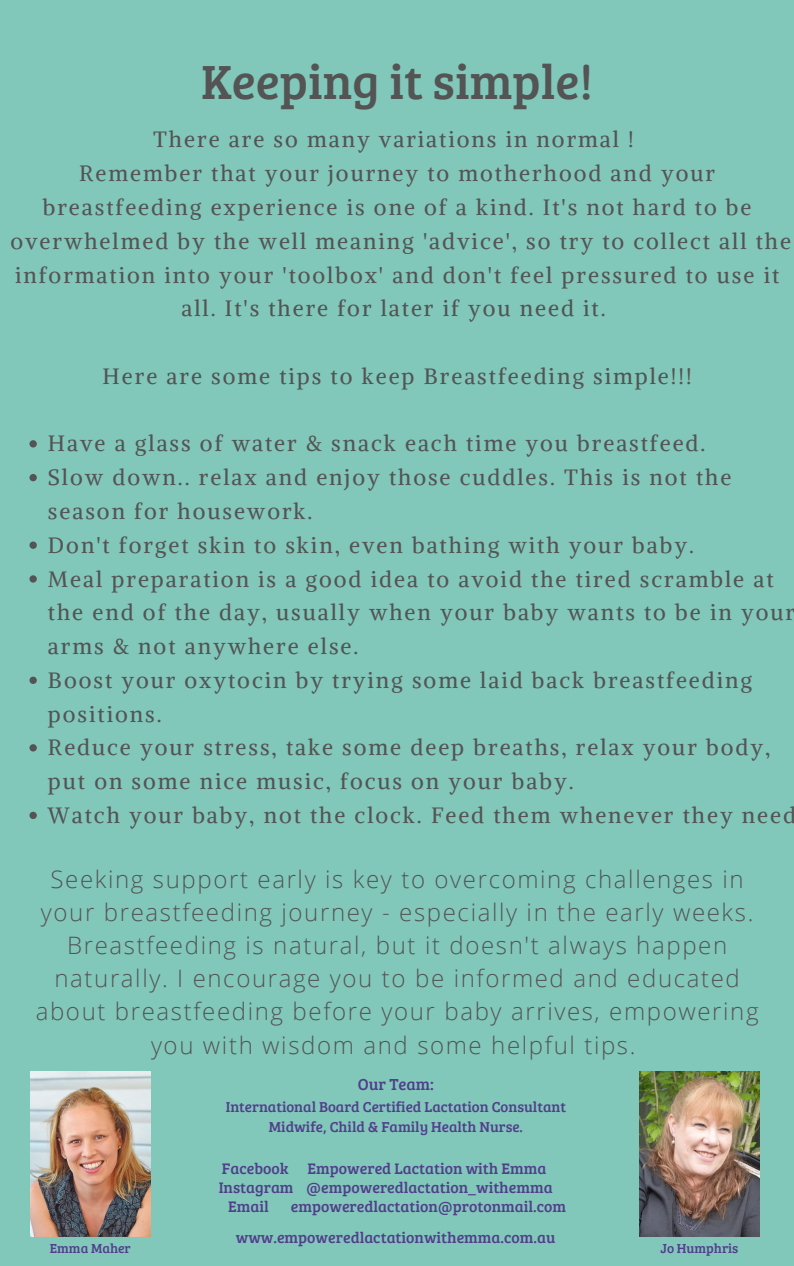
<style>
.page{position:relative;width:794px;height:1266px;background:#fff}
.page>*{position:absolute;margin:0;border:0;box-sizing:border-box;transform-origin:0 0}
.t1{font:49.5px "Bree Serif";color:#545454}
.t2{font:300 24px/33.2px "Open Sans";letter-spacing:.07em;color:#545454;text-align:center}
.t3{font:22.12px/33.8px "Alike";letter-spacing:.09em;color:#545454}
.t4{font:16.5px "Bree Serif";color:#523e8b}
.t5{font:15.75px "Bree Serif";color:#523e8b}
.t6{font:14.85px "Bree Serif";color:#523e8b}
.t7{font:13.5px "Bree Serif";color:#523e8b}
</style>
<div class="page">
<div style="left:0;top:0;width:793px;height:1266px;background:#81c8bb"></div>
<svg style="left:29px;top:440px;width:8px;height:7px"></svg>
<svg style="left:29px;top:474px;width:8px;height:7px"></svg>
<svg style="left:29px;top:541px;width:8px;height:8px"></svg>
<svg style="left:29px;top:575px;width:8px;height:7px"></svg>
<svg style="left:29px;top:676px;width:8px;height:8px"></svg>
<svg style="left:29px;top:744px;width:8px;height:7px"></svg>
<svg style="left:29px;top:812px;width:8px;height:7px"></svg>
<img style="left:639px;top:1071px;width:119px;height:165px">
<img style="left:30px;top:1071px;width:120px;height:165px">
<p class="t1" style="left:201px;top:45px;width:393px">Keeping it simple!</p>
<p class="t3" style="left:153px;top:123px;width:482px">There are so many variations in normal !</p>
<p class="t3" style="left:79px;top:156px;width:637px">Remember that your journey to motherhood and your</p>
<p class="t3" style="left:43px;top:190px;width:709px">breastfeeding experience is one of a kind. It's not hard to be</p>
<p class="t3" style="left:10px;top:224px;width:781px">overwhelmed by the well meaning 'advice', so try to collect all the</p>
<p class="t3" style="left:15px;top:258px;width:765px">information into your 'toolbox' and don't feel pressured to use it</p>
<p class="t3" style="left:181px;top:292px;width:425px">all. It's there for later if you need it.</p>
<p class="t3" style="left:103px;top:359px;width:590px">Here are some tips to keep Breastfeeding simple!!!</p>
<p class="t3" style="left:48px;top:427px;width:658px">Have a glass of water &amp; snack each time you breastfeed.</p>
<p class="t3" style="left:48px;top:460px;width:684px">Slow down.. relax and enjoy those cuddles. This is not the season for housework.</p>
<p class="t3" style="left:48px;top:528px;width:647px">Don't forget skin to skin, even bathing with your baby.</p>
<p class="t3" style="left:48px;top:562px;width:748px">Meal preparation is a good idea to avoid the tired scramble at the end of the day, usually when your baby wants to be in your arms &amp; not anywhere else.</p>
<p class="t3" style="left:48px;top:663px;width:705px">Boost your oxytocin by trying some laid back breastfeeding positions.</p>
<p class="t3" style="left:48px;top:730px;width:723px">Reduce your stress, take some deep breaths, relax your body, put on some nice music, focus on your baby.</p>
<p class="t3" style="left:48px;top:798px;width:749px">Watch your baby, not the clock. Feed them whenever they need</p>
<p class="t2" style="left:36px;top:861px;width:724px">Seeking support early is key to overcoming challenges in your breastfeeding journey - especially in the early weeks.<br>Breastfeeding is natural, but it doesn't always happen naturally. I encourage you to be informed and educated about breastfeeding before your baby arrives, empowering you with wisdom and some helpful tips.</p>
<p class="t4" style="left:357px;top:1072px;width:78px">Our Team:</p>
<p class="t6" style="left:226px;top:1095px;width:341px">International Board Certified Lactation Consultant</p>
<p class="t6" style="left:269px;top:1116px;width:255px">Midwife, Child &amp; Family Health Nurse.</p>
<p class="t5" style="left:222px;top:1157px;width:326px">Facebook Empowered Lactation with Emma</p>
<p class="t5" style="left:219px;top:1176px;width:335px">Instagram @empoweredlactation_withemma</p>
<p class="t5" style="left:228px;top:1195px;width:42px">Email</p>
<p class="t5" style="left:291px;top:1195px;width:277px">empoweredlactation@protonmail.com</p>
<p class="t5" style="left:236px;top:1225px;width:321px">www.empoweredlactationwithemma.com.au</p>
<p class="t7" style="left:50px;top:1238px;width:82px">Emma Maher</p>
<p class="t7" style="left:660px;top:1238px;width:79px">Jo Humphris</p>
</div>
